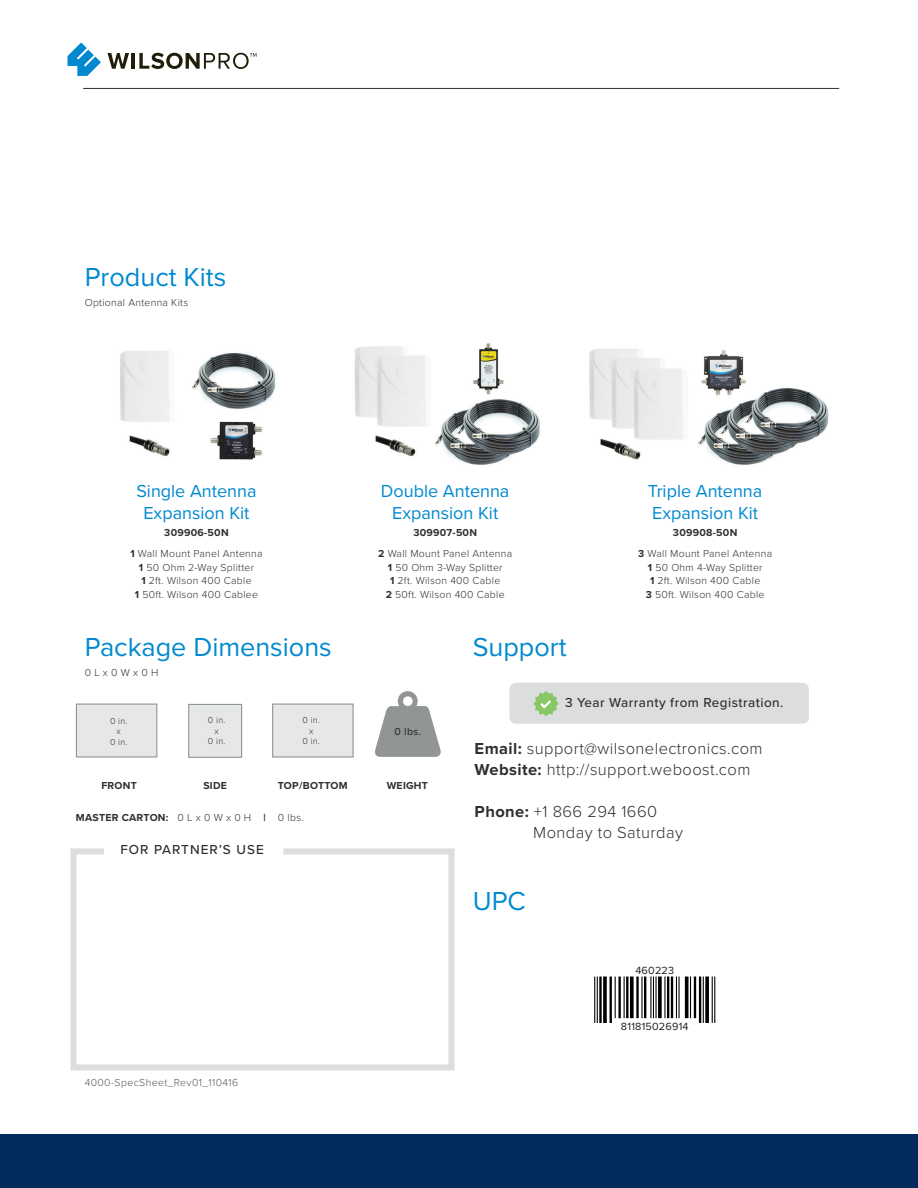
<style>
.page{position:relative;width:918px;height:1188px;background:#fff}
.page>*{position:absolute;margin:0;border:0;box-sizing:border-box;transform-origin:0 0}
.t1{font:27px "Proxima Nova";color:#0089cf}
.t2{font:18px "Proxima Nova";color:#0089cf}
.t3{font:300 16.5px "Proxima Nova";letter-spacing:.025em;color:#312f30}
.t4{font:500 13.5px "Proxima Nova";letter-spacing:.035em;color:#312f30}
.t5{font:500 13.5px "Proxima Nova";letter-spacing:.075em;color:#312f30}
.t6{font:10.8px "Proxima Nova";letter-spacing:.02em;color:#231f20}
.t7{font:300 10.5px "Proxima Nova";letter-spacing:.025em;color:#312f30}
.t8{font:700 10.5px "Proxima Nova";letter-spacing:.025em;color:#312f30}
.t9{font:300 10.5px "Proxima Nova";letter-spacing:.035em;color:#57585a}
.t10{font:500 10.5px "Proxima Nova";color:#312f30}
.t11{font:300 9px "Proxima Nova";letter-spacing:.025em;color:#312f30}
.s1{font-weight:700}
.s2{font-weight:300}
</style>
<div class="page">
<div style="left:0;top:1134px;width:918px;height:54px;background:#002b5c"></div>
<hr style="left:83px;top:88px;width:756px;height:1px;background:#312f30">
<img style="left:589px;top:348px;width:240px;height:117px">
<img style="left:354px;top:343px;width:186px;height:122px">
<img style="left:120px;top:351px;width:156px;height:109px">
<svg style="left:70px;top:848px;width:385px;height:223px"></svg>
<div style="left:188px;top:704px;width:54px;height:54px;background:#e6e7e9;border:1px solid #929595"></div>
<div style="left:76px;top:704px;width:81px;height:54px;background:#e6e7e9;border:1px solid #929595"></div>
<div style="left:272px;top:704px;width:82px;height:54px;background:#e6e7e9;border:1px solid #929595"></div>
<svg style="left:375px;top:691px;width:66px;height:66px"></svg>
<div style="left:510px;top:683px;width:299px;height:41px;background:#dcdddf;border-radius:6px"></div>
<svg style="left:533px;top:691px;width:26px;height:25px"></svg>
<hr style="left:594px;top:977px;width:1px;height:46px;background:#000">
<hr style="left:597px;top:977px;width:1px;height:46px;background:#000">
<hr style="left:599px;top:977px;width:3px;height:46px;background:#000">
<svg style="left:603px;top:977px;width:4px;height:46px"></svg>
<hr style="left:610px;top:977px;width:2px;height:46px;background:#000">
<hr style="left:615px;top:977px;width:1px;height:46px;background:#000">
<hr style="left:618px;top:977px;width:3px;height:46px;background:#000">
<hr style="left:624px;top:977px;width:1px;height:46px;background:#000">
<hr style="left:626px;top:977px;width:2px;height:46px;background:#000">
<svg style="left:630px;top:977px;width:4px;height:41px"></svg>
<hr style="left:636px;top:977px;width:3px;height:46px;background:#000">
<hr style="left:641px;top:977px;width:2px;height:46px;background:#000">
<hr style="left:644px;top:977px;width:2px;height:46px;background:#000">
<hr style="left:650px;top:977px;width:1px;height:46px;background:#000">
<hr style="left:653px;top:977px;width:1px;height:46px;background:#000">
<hr style="left:655px;top:977px;width:2px;height:46px;background:#000">
<svg style="left:658px;top:977px;width:4px;height:41px"></svg>
<hr style="left:664px;top:977px;width:2px;height:46px;background:#000">
<hr style="left:667px;top:977px;width:2px;height:46px;background:#000">
<hr style="left:671px;top:977px;width:2px;height:46px;background:#000">
<hr style="left:676px;top:977px;width:1px;height:46px;background:#000">
<hr style="left:678px;top:977px;width:2px;height:46px;background:#000">
<svg style="left:685px;top:977px;width:4px;height:41px"></svg>
<hr style="left:690px;top:977px;width:1px;height:46px;background:#000">
<hr style="left:694px;top:977px;width:2px;height:46px;background:#000">
<hr style="left:699px;top:977px;width:2px;height:46px;background:#000">
<hr style="left:703px;top:977px;width:1px;height:46px;background:#000">
<svg style="left:705px;top:977px;width:4px;height:46px"></svg>
<hr style="left:712px;top:977px;width:1px;height:46px;background:#000">
<hr style="left:714px;top:977px;width:1px;height:46px;background:#000">
<div style="left:612px;top:1018px;width:85px;height:32px;border:4px solid #fff"></div>
<svg style="left:68px;top:42px;width:33px;height:34px"></svg>
<svg style="left:108px;top:53px;width:21px;height:16px"></svg>
<hr style="left:132px;top:53px;width:3px;height:16px;background:#201d09">
<svg style="left:139px;top:53px;width:118px;height:16px"></svg>
<p class="t1" style="left:85px;top:261px;width:143px">Product Kits</p>
<p class="t7" style="left:85px;top:297px;width:105px">Optional Antenna Kits</p>
<p class="t2" style="left:136px;top:480px;width:122px">Single Antenna</p>
<p class="t2" style="left:143px;top:502px;width:108px">Expansion Kit</p>
<p class="t2" style="left:381px;top:480px;width:130px">Double Antenna</p>
<p class="t2" style="left:392px;top:502px;width:108px">Expansion Kit</p>
<p class="t2" style="left:648px;top:480px;width:116px">Triple Antenna</p>
<p class="t2" style="left:652px;top:502px;width:108px">Expansion Kit</p>
<p class="t8" style="left:164px;top:526px;width:66px">309906-50N</p>
<p class="t8" style="left:413px;top:526px;width:65px">309907-50N</p>
<p class="t8" style="left:673px;top:526px;width:66px">309908-50N</p>
<p class="t7" style="left:378px;top:548px;width:136px"><span class="s1">2</span> Wall Mount Panel Antenna</p>
<p class="t7" style="left:388px;top:561px;width:116px"><span class="s1">1</span> 50 Ohm 3-Way Splitter</p>
<p class="t7" style="left:390px;top:575px;width:112px"><span class="s1">1</span> 2ft. Wilson 400 Cable</p>
<p class="t7" style="left:386px;top:588px;width:120px"><span class="s1">2</span> 50ft. Wilson 400 Cable</p>
<p class="t7" style="left:638px;top:548px;width:136px"><span class="s1">3</span> Wall Mount Panel Antenna</p>
<p class="t7" style="left:648px;top:561px;width:116px"><span class="s1">1</span> 50 Ohm 4-Way Splitter</p>
<p class="t7" style="left:650px;top:575px;width:112px"><span class="s1">1</span> 2ft. Wilson 400 Cable</p>
<p class="t7" style="left:646px;top:588px;width:120px"><span class="s1">3</span> 50ft. Wilson 400 Cable</p>
<p class="t7" style="left:130px;top:548px;width:134px"><span class="s1">1</span> Wall Mount Panel Antenna</p>
<p class="t7" style="left:139px;top:561px;width:117px"><span class="s1">1</span> 50 Ohm 2-Way Splitter</p>
<p class="t7" style="left:141px;top:575px;width:112px"><span class="s1">1</span> 2ft. Wilson 400 Cable</p>
<p class="t7" style="left:135px;top:588px;width:125px"><span class="s1">1</span> 50ft. Wilson 400 Cablee</p>
<p class="t1" style="left:85px;top:631px;width:249px">Package Dimensions</p>
<p class="t1" style="left:473px;top:631px;width:95px">Support</p>
<p class="t7" style="left:85px;top:666px;width:75px">0 L x 0 W x 0 H</p>
<p class="t11" style="left:110px;top:716px;width:19px">0 in.</p>
<p class="t11" style="left:117px;top:726px;width:6px">x</p>
<p class="t11" style="left:110px;top:737px;width:19px">0 in.</p>
<p class="t8" style="left:101px;top:779px;width:37px">FRONT</p>
<p class="t11" style="left:208px;top:715px;width:19px">0 in.</p>
<p class="t11" style="left:215px;top:726px;width:6px">x</p>
<p class="t11" style="left:208px;top:736px;width:19px">0 in.</p>
<p class="t11" style="left:302px;top:715px;width:19px">0 in.</p>
<p class="t11" style="left:309px;top:725px;width:6px">x</p>
<p class="t11" style="left:302px;top:736px;width:19px">0 in.</p>
<p class="t10" style="left:395px;top:726px;width:28px">0 lbs.</p>
<p class="t8" style="left:203px;top:779px;width:25px">SIDE</p>
<p class="t8" style="left:278px;top:779px;width:71px">TOP/BOTTOM</p>
<p class="t8" style="left:387px;top:779px;width:43px">WEIGHT</p>
<p class="t8" style="left:76px;top:811px;width:229px">MASTER CARTON: <span class="s2">0 L x 0 W x 0 H</span> | <span class="s2">0 lbs.</span></p>
<p class="t5" style="left:120px;top:842px;width:145px">FOR PARTNER’S USE</p>
<p class="t9" style="left:85px;top:1077px;width:155px">4000-SpecSheet_Rev01_110416</p>
<p class="t4" style="left:565px;top:695px;width:220px">3 Year Warranty from Registration.</p>
<p class="t3" style="left:475px;top:739px;width:289px"><span class="s1">Email:</span> support@wilsonelectronics.com</p>
<p class="t3" style="left:475px;top:760px;width:277px"><span class="s1">Website:</span> http://support.weboost.com</p>
<p class="t3" style="left:475px;top:802px;width:184px"><span class="s1">Phone:</span> +1 866 294 1660</p>
<p class="t3" style="left:533px;top:823px;width:151px">Monday to Saturday</p>
<p class="t1" style="left:473px;top:885px;width:55px">UPC</p>
<p class="t6" style="left:635px;top:964px;width:40px">460223</p>
<p class="t6" style="left:621px;top:1020px;width:69px">811815026914</p>
</div>
